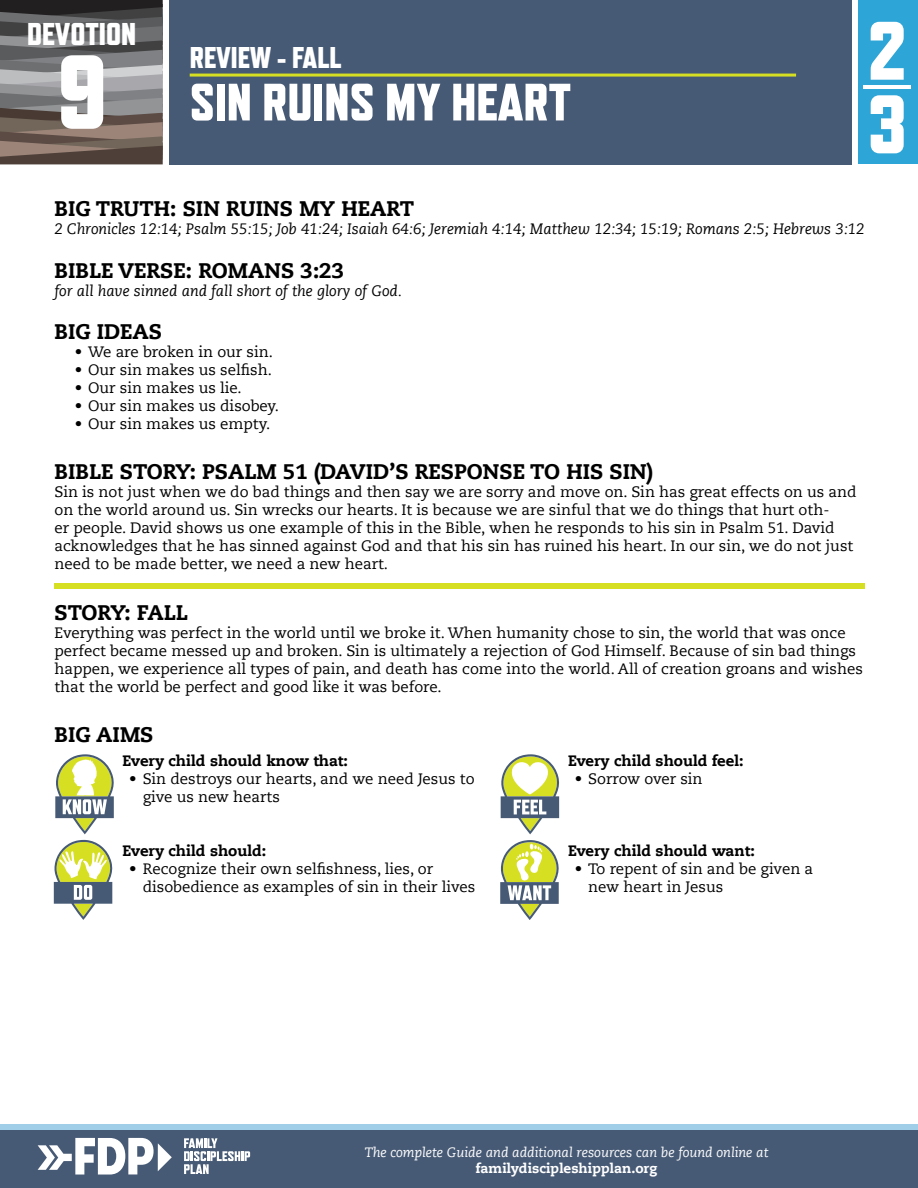
<style>
.page{position:relative;width:918px;height:1188px;background:#fff}
.page>*{position:absolute;margin:0;border:0;box-sizing:border-box;transform-origin:0 0}
.t1{font:800 105px "Refrigerator Deluxe";color:#fff}
.t2{font:800 82.5px/73.5px "Refrigerator Deluxe";color:#fff}
.t3{font:800 52.5px "Refrigerator Deluxe";color:#fff}
.t4{font:800 31.5px "Refrigerator Deluxe";color:#fff}
.t5{font:800 30px "Refrigerator Deluxe";color:#fff}
.t6{font:800 21px "Caecilia LT Std";color:#000}
.t7{font:15px/18px "Caecilia LT Std";color:#000}
.t8{font:italic 15px "Caecilia LT Std";color:#000}
.t9{font:800 15px "Caecilia LT Std";color:#000}
.t10{font:italic 13.5px "Caecilia LT Std";color:#fff}
.t11{font:800 13.5px "Caecilia LT Std";color:#fff}
</style>
<div class="page">
<svg style="left:0;top:0;width:163px;height:164px;background:#706b6a"></svg>
<div style="left:858px;top:0;width:60px;height:164px;background:#2ea5d7"></div>
<hr style="left:864px;top:85px;width:47px;height:4px;background:#fff">
<div style="left:169px;top:0;width:682px;height:164px;background:#475a75"></div>
<hr style="left:190px;top:74px;width:606px;height:3px;background:#d7df23">
<div style="left:55px;top:583px;width:810px;height:5px;background:#d7df23"></div>
<svg style="left:55px;top:754px;width:59px;height:80px"></svg>
<svg style="left:54px;top:840px;width:59px;height:80px"></svg>
<svg style="left:501px;top:754px;width:59px;height:80px"></svg>
<svg style="left:500px;top:840px;width:59px;height:80px"></svg>
<div style="left:0;top:1125px;width:917px;height:5px;background:#a0cee9"></div>
<div style="left:0;top:1130px;width:917px;height:58px;background:#475a75"></div>
<svg style="left:38px;top:1138px;width:134px;height:37px"></svg>
<svg style="left:184px;top:1138px;width:66px;height:36px"></svg>
<h3 class="t4" style="left:27px;top:16px;width:111px">DEVOTION</h3>
<h1 class="t1" style="left:57px;top:30px;width:52px">9</h1>
<h3 class="t5" style="left:190px;top:40px;width:153px">REVIEW - FALL</h3>
<h3 class="t3" style="left:190px;top:71px;width:383px">SIN RUINS MY HEART</h3>
<h2 class="t2" style="left:867px;top:13px;width:41px">2<br>3</h2>
<h3 class="t6" style="left:54px;top:196px;width:361px">BIG TRUTH: SIN RUINS MY HEART</h3>
<p class="t8" style="left:54px;top:221px;width:812px">2 Chronicles 12:14; Psalm 55:15; Job 41:24; Isaiah 64:6; Jeremiah 4:14; Matthew 12:34; 15:19; Romans 2:5; Hebrews 3:12</p>
<h3 class="t6" style="left:54px;top:257px;width:291px">BIBLE VERSE: ROMANS 3:23</h3>
<p class="t8" style="left:54px;top:282px;width:349px">for all have sinned and fall short of the glory of God.</p>
<h3 class="t6" style="left:54px;top:318px;width:109px">BIG IDEAS</h3>
<p class="t7" style="left:75px;top:343px;width:200px">• We are broken in our sin.</p>
<p class="t7" style="left:75px;top:361px;width:199px">• Our sin makes us selfish.</p>
<p class="t7" style="left:75px;top:379px;width:169px">• Our sin makes us lie.</p>
<p class="t7" style="left:75px;top:397px;width:206px">• Our sin makes us disobey.</p>
<p class="t7" style="left:75px;top:415px;width:197px">• Our sin makes us empty.</p>
<h3 class="t6" style="left:54px;top:459px;width:600px">BIBLE STORY: PSALM 51 (DAVID’S RESPONSE TO HIS SIN)</h3>
<p class="t7" style="left:54px;top:483px;width:804px">Sin is not just when we do bad things and then say we are sorry and move on. Sin has great effects on us and on the world around us. Sin wrecks our hearts. It is because we are sinful that we do things that hurt oth-<br>er people. David shows us one example of this in the Bible, when he responds to his sin in Psalm 51. David acknowledges that he has sinned against God and that his sin has ruined his heart. In our sin, we do not just need to be made better, we need a new heart.</p>
<h3 class="t6" style="left:54px;top:599px;width:135px">STORY: FALL</h3>
<p class="t7" style="left:54px;top:624px;width:810px">Everything was perfect in the world until we broke it. When humanity chose to sin, the world that was once perfect became messed up and broken. Sin is ultimately a rejection of God Himself. Because of sin bad things happen, we experience all types of pain, and death has come into the world. All of creation groans and wishes that the world be perfect and good like it was before.</p>
<h3 class="t6" style="left:54px;top:722px;width:101px">BIG AIMS</h3>
<p class="t9" style="left:122px;top:751px;width:227px">Every child should know that:</p>
<p class="t7" style="left:143px;top:770px;width:333px;text-indent:-14px">• Sin destroys our hearts, and we need Jesus to give us new hearts</p>
<p class="t9" style="left:122px;top:841px;width:145px">Every child should:</p>
<p class="t7" style="left:143px;top:860px;width:334px;text-indent:-14px">• Recognize their own selfishness, lies, or disobedience as examples of sin in their lives</p>
<p class="t9" style="left:568px;top:751px;width:177px">Every child should feel:</p>
<p class="t7" style="left:575px;top:770px;width:129px">• Sorrow over sin</p>
<p class="t9" style="left:568px;top:841px;width:188px">Every child should want:</p>
<p class="t7" style="left:588px;top:860px;width:226px;text-indent:-14px">• To repent of sin and be given a new heart in Jesus</p>
<p class="t10" style="left:365px;top:1144px;width:405px">The complete Guide and additional resources can be found online at</p>
<p class="t11" style="left:476px;top:1160px;width:183px">familydiscipleshipplan.org</p>
</div>
